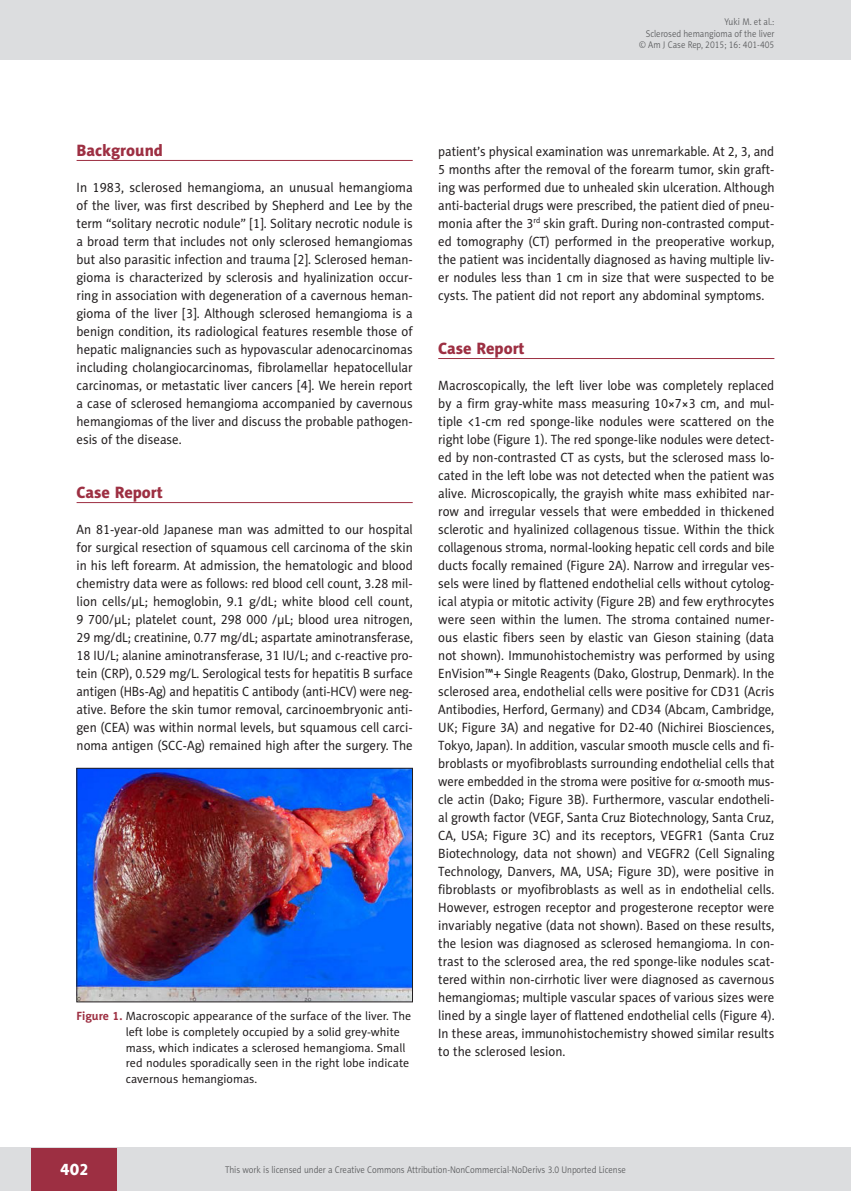
<style>
.page{position:relative;width:851px;height:1191px;background:#fff}
.page>*{position:absolute;margin:0;border:0;box-sizing:border-box;transform-origin:0 0}
.AJCR_Headline_1{font:16.5px "Naomi Sans EFN Heavy";color:#9d2f42}
.t1{font:16.5px "Naomi Sans EFN Heavy";color:#fff}
.AJCR_Body{font:13.5px/18px "Naomi Sans EFN";color:#231f20;text-align:justify;scale:.95 1}
.AJCR_Body-2{font:13.5px/18px "Naomi Sans EFN";color:#231f20;text-align:justify;scale:.96 1}
.AJCR_Body-3{font:13.5px/18px "Naomi Sans EFN";color:#231f20;text-align:justify;scale:.94 1}
.AJCR_Rycina_tytul{font:12px/15.8px "Naomi Sans EFN";color:#231f20}
.AJCR_pagina_zywa{font:9.75px/11.2px "Naomi Sans EFN Light";color:#57585a;text-align:right;scale:.9 1}
.AJCR_pagina_sygnatur{font:9.75px "Naomi Sans EFN Light";color:#57585a;scale:.9 1}
.s1{font-weight:700;color:#9d2f42}
.s2{font-family:"Standard Sym L"}
</style>
<div class="page">
<hr style="left:77px;top:160px;width:335px;height:1px;background:#9d2f42">
<hr style="left:77px;top:502px;width:335px;height:1px;background:#9d2f42">
<hr style="left:438px;top:358px;width:336px;height:1px;background:#9d2f42">
<img style="left:79px;top:770px;width:331px;height:230px">
<div style="left:77px;top:768px;width:335px;height:234px;border:1px solid #231f20"></div>
<div style="left:0;top:1148px;width:850px;height:43px;background:#dcdddf"></div>
<div style="left:32px;top:1147px;width:85px;height:43px;background:#9d2f42"></div>
<div style="left:0;top:0;width:850px;height:60px;background:#dcdddf"></div>
<hr style="left:850px;top:0;width:1px;height:60px;background:#dcdddf">
<p class="AJCR_pagina_zywa" style="left:645px;top:16px;width:144px">Yuki M. et al.:<br>Sclerosed hemangioma of the liver</p>
<p class="AJCR_pagina_sygnatur" style="left:639px;top:39px;width:152px">© Am J Case Rep, 2015; 16: 401-405</p>
<p class="AJCR_Headline_1" style="left:77px;top:140px;width:88px">Background</p>
<p class="AJCR_Body-2" style="left:77px;top:178px;width:351px">In 1983, sclerosed hemangioma, an unusual hemangioma of the liver, was first described by Shepherd and Lee by the term “solitary necrotic nodule” [1]. Solitary necrotic nodule is a broad term that includes not only sclerosed hemangiomas but also parasitic infection and trauma [2]. Sclerosed heman&shy;gioma is characterized by sclerosis and hyalinization occur&shy;ring in association with degeneration of a cavernous heman&shy;gioma of the liver [3]. Although sclerosed hemangioma is a benign condition, its radiological features resemble those of hepatic malignancies such as hypovascular adenocarcinomas including cholangiocarcinomas, fibrolamellar hepatocellular carcinomas, or metastatic liver cancers [4]. We herein report a case of sclerosed hemangioma accompanied by cavernous hemangiomas of the liver and discuss the probable pathogen&shy;esis of the disease.</p>
<p class="AJCR_Headline_1" style="left:77px;top:482px;width:88px">Case Report</p>
<p class="AJCR_Body" style="left:77px;top:520px;width:355px">An 81-year-old Japanese man was admitted to our hospital for surgical resection of squamous cell carcinoma of the skin in his left forearm. At admission, the hematologic and blood chemistry data were as follows: red blood cell count, 3.28 mil&shy;lion cells/μL; hemoglobin, 9.1 g/dL; white blood cell count, 9 700/μL; platelet count, 298 000 /μL; blood urea nitrogen, 29 mg/dL; creatinine, 0.77 mg/dL; aspartate aminotransferase, 18 IU/L; alanine aminotransferase, 31 IU/L; and c-reactive pro&shy;tein (CRP), 0.529 mg/L. Serological tests for hepatitis B surface antigen (HBs-Ag) and hepatitis C antibody (anti-HCV) were neg&shy;ative. Before the skin tumor removal, carcinoembryonic anti&shy;gen (CEA) was within normal levels, but squamous cell carci&shy;noma antigen (SCC-Ag) remained high after the surgery. The</p>
<p class="AJCR_Rycina_tytul" style="left:126px;top:1008px;width:287px;text-indent:-49px"><span class="s1">Figure 1.</span> Macroscopic appearance of the surface of the liver. The left lobe is completely occupied by a solid grey-white mass, which indicates a sclerosed hemangioma. Small red nodules sporadically seen in the right lobe indicate cavernous hemangiomas.</p>
<p class="AJCR_Body-3" style="left:438px;top:142px;width:359px">patient’s physical examination was unremarkable. At 2, 3, and 5 months after the removal of the forearm tumor, skin graft&shy;ing was performed due to unhealed skin ulceration. Although anti-bacterial drugs were prescribed, the patient died of pneu&shy;monia after the 3<sup>rd</sup> skin graft. During non-contrasted comput&shy;ed tomography (CT) performed in the preoperative workup, the patient was incidentally diagnosed as having multiple liv&shy;er nodules less than 1 cm in size that were suspected to be cysts. The patient did not report any abdominal symptoms.</p>
<p class="AJCR_Headline_1" style="left:438px;top:338px;width:88px">Case Report</p>
<p class="AJCR_Body" style="left:438px;top:376px;width:355px">Macroscopically, the left liver lobe was completely replaced by a firm gray-white mass measuring 10×7×3 cm, and mul&shy;tiple &lt;1-cm red sponge-like nodules were scattered on the right lobe (Figure 1). The red sponge-like nodules were detect&shy;ed by non-contrasted CT as cysts, but the sclerosed mass lo&shy;cated in the left lobe was not detected when the patient was alive. Microscopically, the grayish white mass exhibited nar&shy;row and irregular vessels that were embedded in thickened sclerotic and hyalinized collagenous tissue. Within the thick collagenous stroma, normal-looking hepatic cell cords and bile ducts focally remained (Figure 2A). Narrow and irregular ves&shy;sels were lined by flattened endothelial cells without cytolog&shy;ical atypia or mitotic activity (Figure 2B) and few erythrocytes were seen within the lumen. The stroma contained numer&shy;ous elastic fibers seen by elastic van Gieson staining (data not shown). Immunohistochemistry was performed by using EnVision™+ Single Reagents (Dako, Glostrup, Denmark). In the sclerosed area, endothelial cells were positive for CD31 (Acris Antibodies, Herford, Germany) and CD34 (Abcam, Cambridge, UK; Figure 3A) and negative for D2-40 (Nichirei Biosciences, Tokyo, Japan). In addition, vascular smooth muscle cells and fi&shy;broblasts or myofibroblasts surrounding endothelial cells that were embedded in the stroma were positive for <span class="s2">a</span>-smooth mus&shy;cle actin (Dako; Figure 3B). Furthermore, vascular endotheli&shy;al growth factor (VEGF, Santa Cruz Biotechnology, Santa Cruz, CA, USA; Figure 3C) and its receptors, VEGFR1 (Santa Cruz Biotechnology, data not shown) and VEGFR2 (Cell Signaling Technology, Danvers, MA, USA; Figure 3D), were positive in fibroblasts or myofibroblasts as well as in endothelial cells.<br>However, estrogen receptor and progesterone receptor were invariably negative (data not shown). Based on these results, the lesion was diagnosed as sclerosed hemangioma. In con&shy;trast to the sclerosed area, the red sponge-like nodules scat&shy;tered within non-cirrhotic liver were diagnosed as cavernous hemangiomas; multiple vascular spaces of various sizes were lined by a single layer of flattened endothelial cells (Figure 4).<br>In these areas, immunohistochemistry showed similar results to the sclerosed lesion.</p>
<p class="t1" style="left:60px;top:1159px;width:30px">402</p>
<p class="AJCR_pagina_zywa" style="left:225px;top:1164px;width:447px">This work is licensed under a Creative Commons Attribution-NonCommercial-NoDerivs 3.0 Unported License</p>
</div>
